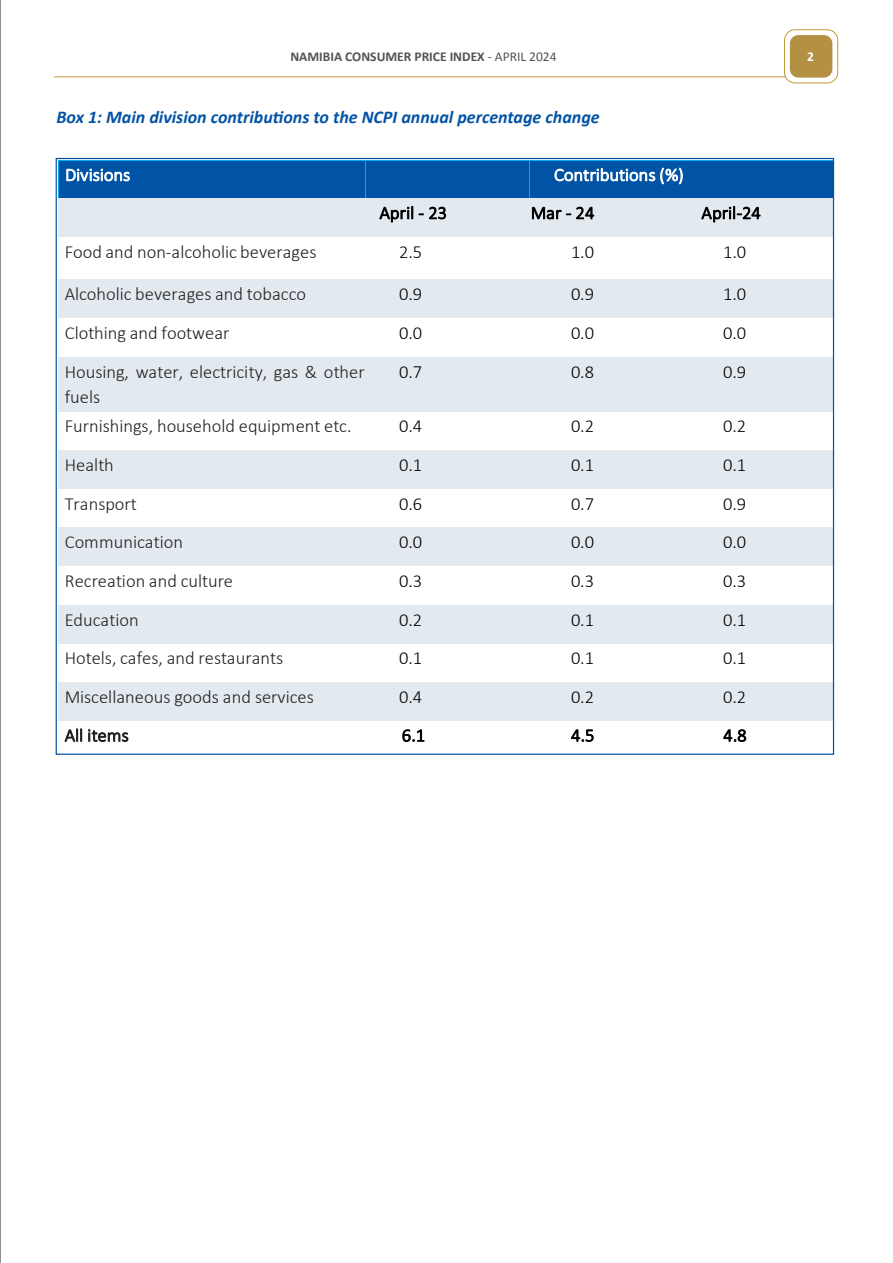
<style>
.page{position:relative;width:893px;height:1263px;background:#fff}
.page>*{position:absolute;margin:0;border:0;box-sizing:border-box;transform-origin:0 0}
.t1{font:300 18.45px/25.8px "Calibri";color:#231f20}
.t2{font:300 18.45px "Calibri";color:#000}
.t3{font:300 18.15px "Calibri";color:#000}
.t4{font:300 18.15px "Calibri";color:#fff}
.t5{font:300 18.15px "Calibri";letter-spacing:.005em;color:#231f20}
.BODY_COPY{font:italic 700 18px "Calibri";color:#0353a5}
.t6{font:700 13.5px "Calibri";color:#535355}
.t7{font:700 13.5px "Calibri";color:#fff}
.s1{font-weight:400}
</style>
<div class="page">
<hr style="left:54px;top:76px;width:750px;height:1px;background:#c29937">
<div style="left:784px;top:30px;width:54px;height:53px;background:#fff;border-radius:11px"></div>
<div style="left:784px;top:29px;width:54px;height:54px;border:1px solid #c29937;border-radius:11px"></div>
<div style="left:790px;top:35px;width:42px;height:43px;background:#b39042;border-radius:9px"></div>
<hr style="left:0;top:0;width:1px;height:1263px;background:#231f20">
<div style="left:59px;top:160px;width:306px;height:38px;background:#0053a5"></div>
<div style="left:366px;top:160px;width:163px;height:38px;background:#0053a5"></div>
<div style="left:529px;top:160px;width:305px;height:38px;background:#0053a5"></div>
<hr style="left:58px;top:160px;width:307px;height:1px;background:#00aeef">
<hr style="left:366px;top:160px;width:163px;height:1px;background:#00aeef">
<hr style="left:529px;top:160px;width:305px;height:1px;background:#00aeef">
<hr style="left:58px;top:160px;width:1px;height:38px;background:#00aeef">
<hr style="left:365px;top:160px;width:1px;height:38px;background:#00aeef">
<hr style="left:529px;top:160px;width:1px;height:38px;background:#00aeef">
<hr style="left:834px;top:160px;width:1px;height:38px;background:#00aeef">
<div style="left:58px;top:198px;width:307px;height:39px;background:#e2e9ef"></div>
<div style="left:366px;top:198px;width:163px;height:39px;background:#e2e9ef"></div>
<div style="left:529px;top:198px;width:135px;height:39px;background:#e2e9ef"></div>
<div style="left:664px;top:198px;width:170px;height:39px;background:#e2e9ef"></div>
<div style="left:58px;top:279px;width:307px;height:39px;background:#e2e9ef"></div>
<div style="left:366px;top:279px;width:163px;height:39px;background:#e2e9ef"></div>
<div style="left:529px;top:279px;width:180px;height:39px;background:#e2e9ef"></div>
<div style="left:709px;top:279px;width:125px;height:39px;background:#e2e9ef"></div>
<div style="left:58px;top:357px;width:308px;height:29px;background:#e2e9ef"></div>
<div style="left:58px;top:386px;width:308px;height:26px;background:#e2e9ef"></div>
<div style="left:366px;top:357px;width:163px;height:55px;background:#e2e9ef"></div>
<div style="left:529px;top:357px;width:180px;height:55px;background:#e2e9ef"></div>
<div style="left:709px;top:357px;width:125px;height:55px;background:#e2e9ef"></div>
<div style="left:58px;top:450px;width:307px;height:39px;background:#e2e9ef"></div>
<div style="left:366px;top:450px;width:163px;height:39px;background:#e2e9ef"></div>
<div style="left:529px;top:450px;width:180px;height:39px;background:#e2e9ef"></div>
<div style="left:709px;top:450px;width:125px;height:39px;background:#e2e9ef"></div>
<div style="left:58px;top:528px;width:307px;height:38px;background:#e2e9ef"></div>
<div style="left:366px;top:528px;width:163px;height:38px;background:#e2e9ef"></div>
<div style="left:529px;top:528px;width:180px;height:38px;background:#e2e9ef"></div>
<div style="left:709px;top:528px;width:125px;height:38px;background:#e2e9ef"></div>
<div style="left:58px;top:605px;width:307px;height:39px;background:#e2e9ef"></div>
<div style="left:366px;top:605px;width:163px;height:39px;background:#e2e9ef"></div>
<div style="left:529px;top:605px;width:180px;height:39px;background:#e2e9ef"></div>
<div style="left:709px;top:605px;width:125px;height:39px;background:#e2e9ef"></div>
<div style="left:58px;top:682px;width:307px;height:39px;background:#e2e9ef"></div>
<div style="left:366px;top:682px;width:163px;height:39px;background:#e2e9ef"></div>
<div style="left:529px;top:682px;width:180px;height:39px;background:#e2e9ef"></div>
<div style="left:709px;top:682px;width:125px;height:39px;background:#e2e9ef"></div>
<p class="t6" style="left:290px;top:47px;width:268px">NAMIBIA CONSUMER PRICE INDEX <span class="s1">- APRIL 2024</span></p>
<p class="t7" style="left:807px;top:47px;width:8px">2</p>
<p class="BODY_COPY" style="left:57px;top:105px;width:545px">Box 1: Main division contributions to the NCPI annual percentage change</p>
<p class="t4" style="left:65px;top:163px;width:67px">Divisions</p>
<p class="t4" style="left:554px;top:163px;width:131px">Contributions (%)</p>
<p class="t3" style="left:380px;top:201px;width:69px">April - 23</p>
<p class="t3" style="left:531px;top:201px;width:65px">Mar - 24</p>
<p class="t3" style="left:701px;top:201px;width:61px">April-24</p>
<p class="t1" style="left:65px;top:239px;width:253px">Food and non-alcoholic beverages</p>
<p class="t2" style="left:399px;top:240px;width:25px">2.5</p>
<p class="t2" style="left:571px;top:240px;width:25px">1.0</p>
<p class="t2" style="left:723px;top:240px;width:25px">1.0</p>
<p class="t1" style="left:65px;top:281px;width:243px">Alcoholic beverages and tobacco</p>
<p class="t2" style="left:399px;top:282px;width:25px">0.9</p>
<p class="t2" style="left:571px;top:282px;width:25px">0.9</p>
<p class="t2" style="left:723px;top:282px;width:25px">1.0</p>
<p class="t1" style="left:65px;top:320px;width:166px">Clothing and footwear</p>
<p class="t2" style="left:399px;top:321px;width:25px">0.0</p>
<p class="t2" style="left:571px;top:321px;width:25px">0.0</p>
<p class="t2" style="left:723px;top:321px;width:25px">0.0</p>
<p class="t1" style="left:65px;top:358px;width:302px">Housing, water, electricity, gas &amp; other fuels</p>
<p class="t2" style="left:399px;top:360px;width:25px">0.7</p>
<p class="t2" style="left:571px;top:360px;width:25px">0.8</p>
<p class="t2" style="left:723px;top:360px;width:25px">0.9</p>
<p class="t1" style="left:65px;top:413px;width:288px">Furnishings, household equipment etc.</p>
<p class="t2" style="left:399px;top:415px;width:25px">0.4</p>
<p class="t2" style="left:571px;top:415px;width:25px">0.2</p>
<p class="t2" style="left:723px;top:415px;width:25px">0.2</p>
<p class="t1" style="left:65px;top:452px;width:51px">Health</p>
<p class="t2" style="left:399px;top:453px;width:25px">0.1</p>
<p class="t2" style="left:571px;top:453px;width:25px">0.1</p>
<p class="t2" style="left:723px;top:453px;width:25px">0.1</p>
<p class="t1" style="left:65px;top:490px;width:74px">Transport</p>
<p class="t2" style="left:399px;top:492px;width:25px">0.6</p>
<p class="t2" style="left:571px;top:492px;width:25px">0.7</p>
<p class="t2" style="left:723px;top:492px;width:25px">0.9</p>
<p class="t1" style="left:65px;top:529px;width:120px">Communication</p>
<p class="t2" style="left:399px;top:531px;width:25px">0.0</p>
<p class="t2" style="left:571px;top:531px;width:25px">0.0</p>
<p class="t2" style="left:723px;top:531px;width:25px">0.0</p>
<p class="t1" style="left:65px;top:568px;width:170px">Recreation and culture</p>
<p class="t2" style="left:399px;top:569px;width:25px">0.3</p>
<p class="t2" style="left:571px;top:569px;width:25px">0.3</p>
<p class="t2" style="left:723px;top:569px;width:25px">0.3</p>
<p class="t1" style="left:65px;top:606px;width:75px">Education</p>
<p class="t2" style="left:399px;top:608px;width:25px">0.2</p>
<p class="t2" style="left:571px;top:608px;width:25px">0.1</p>
<p class="t2" style="left:723px;top:608px;width:25px">0.1</p>
<p class="t1" style="left:65px;top:645px;width:220px">Hotels, cafes, and restaurants</p>
<p class="t2" style="left:399px;top:647px;width:25px">0.1</p>
<p class="t2" style="left:571px;top:647px;width:25px">0.1</p>
<p class="t2" style="left:723px;top:647px;width:25px">0.1</p>
<p class="t1" style="left:65px;top:684px;width:251px">Miscellaneous goods and services</p>
<p class="t2" style="left:399px;top:685px;width:25px">0.4</p>
<p class="t2" style="left:571px;top:685px;width:25px">0.2</p>
<p class="t2" style="left:723px;top:685px;width:25px">0.2</p>
<p class="t5" style="left:65px;top:724px;width:66px">All items</p>
<p class="t3" style="left:402px;top:724px;width:25px">6.1</p>
<p class="t3" style="left:571px;top:724px;width:25px">4.5</p>
<p class="t3" style="left:723px;top:724px;width:25px">4.8</p>
</div>
